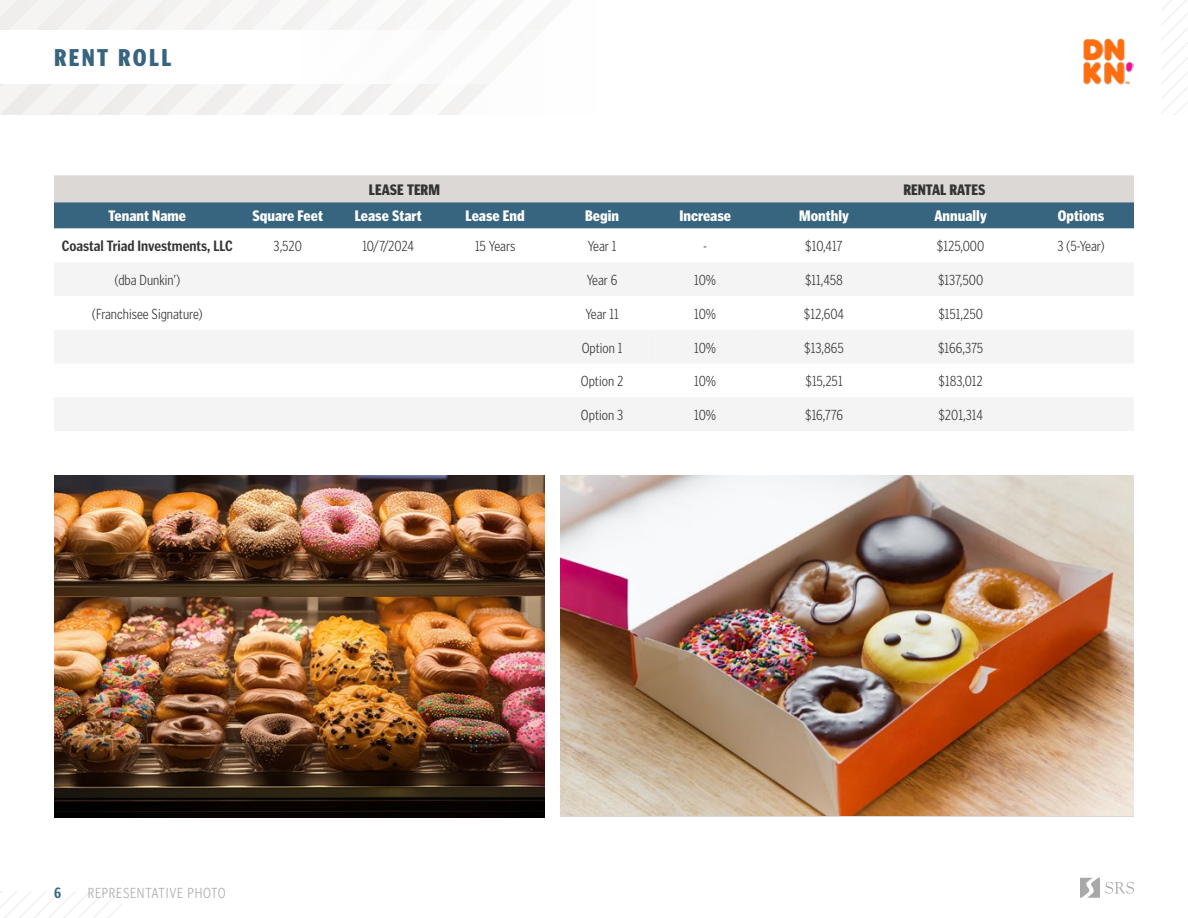
<style>
.page{position:relative;width:1188px;height:918px;background:#fff}
.page>*{position:absolute;margin:0;border:0;box-sizing:border-box;transform-origin:0 0}
.t1{font:900 24px "Poynter Gothic Text Cond";letter-spacing:.1em;color:#37657f}
.t2{font:300 15px "Poynter Gothic Text Cond";color:#343433}
.t3{font:900 15px "Poynter Gothic Text Cond";color:#fff}
.t4{font:700 15px "Poynter Gothic Text Cond";color:#343433}
.t5{font:900 15px "Poynter Gothic Text Cond";color:#343433}
.t6{font:300 15px "Poynter Gothic Text Cond";letter-spacing:.05em;color:#aaa9aa}
.t7{font:700 15px "Poynter Gothic Text Cond";color:#37657f}
</style>
<div class="page">
<img style="left:54px;top:476px;width:490px;height:341px">
<img style="left:560px;top:476px;width:574px;height:340px">
<svg style="left:0;top:891px;width:122px;height:27px"></svg>
<svg style="left:1080px;top:878px;width:54px;height:20px"></svg>
<svg style="left:0;top:0;width:538px;height:115px"></svg>
<svg style="left:1161px;top:0;width:27px;height:115px"></svg>
<div style="left:0;top:30px;width:594px;height:54px;background:#fff"></div>
<img style="left:1083px;top:38px;width:51px;height:47px">
<svg style="left:54px;top:175px;width:1080px;height:54px;background:#8ca1ad"></svg>
<div style="left:54px;top:263px;width:1080px;height:33px;background:#f4f4f4"></div>
<svg style="left:54px;top:330px;width:1080px;height:101px;fill:#f4f4f4"></svg>
<h1 class="t1" style="left:54px;top:44px;width:119px">RENT ROLL</h1>
<p class="t5" style="left:369px;top:181px;width:73px">LEASE TERM</p>
<p class="t5" style="left:903px;top:181px;width:84px">RENTAL RATES</p>
<p class="t3" style="left:109px;top:208px;width:79px">Tenant Name</p>
<p class="t3" style="left:253px;top:208px;width:72px">Square Feet</p>
<p class="t3" style="left:355px;top:208px;width:69px">Lease Start</p>
<p class="t3" style="left:466px;top:208px;width:61px">Lease End</p>
<p class="t3" style="left:585px;top:208px;width:36px">Begin</p>
<p class="t3" style="left:679px;top:208px;width:53px">Increase</p>
<p class="t3" style="left:799px;top:208px;width:51px">Monthly</p>
<p class="t3" style="left:934px;top:208px;width:54px">Annually</p>
<p class="t3" style="left:1058px;top:208px;width:48px">Options</p>
<p class="t4" style="left:62px;top:238px;width:172px">Coastal Triad Investments, LLC</p>
<p class="t2" style="left:274px;top:238px;width:30px">3,520</p>
<p class="t2" style="left:362px;top:238px;width:53px">10/7/2024</p>
<p class="t2" style="left:475px;top:238px;width:42px">15 Years</p>
<p class="t2" style="left:588px;top:238px;width:30px">Year 1</p>
<p class="t2" style="left:703px;top:238px;width:5px">-</p>
<p class="t2" style="left:805px;top:238px;width:39px">$10,417</p>
<p class="t2" style="left:937px;top:238px;width:49px">$125,000</p>
<p class="t2" style="left:1057px;top:238px;width:49px">3 (5-Year)</p>
<p class="t2" style="left:115px;top:272px;width:67px">(dba Dunkin’)</p>
<p class="t2" style="left:587px;top:272px;width:32px">Year 6</p>
<p class="t2" style="left:694px;top:272px;width:24px">10%</p>
<p class="t2" style="left:805px;top:272px;width:39px">$11,458</p>
<p class="t2" style="left:938px;top:272px;width:47px">$137,500</p>
<p class="t2" style="left:92px;top:306px;width:112px">(Franchisee Signature)</p>
<p class="t2" style="left:585px;top:306px;width:35px">Year 11</p>
<p class="t2" style="left:694px;top:306px;width:24px">10%</p>
<p class="t2" style="left:804px;top:306px;width:42px">$12,604</p>
<p class="t2" style="left:938px;top:306px;width:46px">$151,250</p>
<p class="t2" style="left:582px;top:340px;width:42px">Option 1</p>
<p class="t2" style="left:694px;top:340px;width:24px">10%</p>
<p class="t2" style="left:804px;top:340px;width:41px">$13,865</p>
<p class="t2" style="left:938px;top:340px;width:47px">$166,375</p>
<p class="t2" style="left:581px;top:373px;width:44px">Option 2</p>
<p class="t2" style="left:694px;top:373px;width:24px">10%</p>
<p class="t2" style="left:805px;top:373px;width:39px">$15,251</p>
<p class="t2" style="left:939px;top:373px;width:46px">$183,012</p>
<p class="t2" style="left:581px;top:407px;width:44px">Option 3</p>
<p class="t2" style="left:694px;top:407px;width:24px">10%</p>
<p class="t2" style="left:805px;top:407px;width:39px">$16,776</p>
<p class="t2" style="left:938px;top:407px;width:46px">$201,314</p>
<p class="t7" style="left:54px;top:884px;width:9px">6</p>
<p class="t6" style="left:88px;top:885px;width:140px">REPRESENTATIVE PHOTO</p>
</div>
